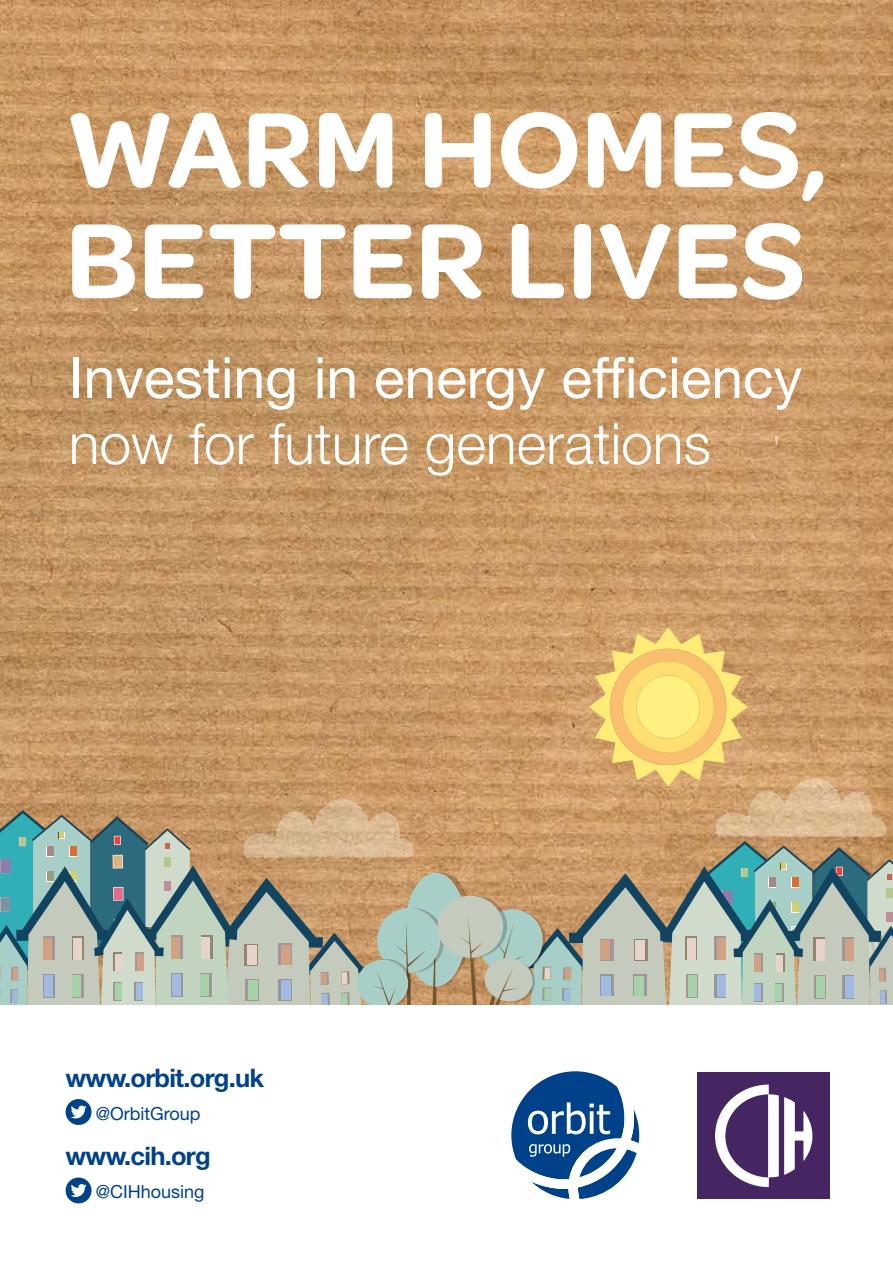
<style>
.page{position:relative;width:893px;height:1263px;background:#fff}
.page>*{position:absolute;margin:0;border:0;box-sizing:border-box;transform-origin:0 0}
.t1{font:600 114px/111px "Omnes";color:#fff}
.t2{font:57px "Helvetica Neue";color:#fff}
.t3{font:300 57px "Helvetica Neue LT Std";color:#fff}
.t4{font:700 25.5px "Helvetica Neue LT Std";letter-spacing:-.03em;color:#004289}
.t5{font:18px "Helvetica Neue LT Std";color:#004289}
</style>
<div class="page">
<img style="left:0;top:0;width:893px;height:627px">
<svg style="left:0;top:627px;width:893px;height:378px;background:#bca67f"></svg>
<div style="left:66px;top:1099px;width:26px;height:26px;background:#004289;border-radius:50%"></div>
<svg style="left:71px;top:1105px;width:16px;height:13px"></svg>
<div style="left:66px;top:1177px;width:26px;height:26px;background:#004289;border-radius:50%"></div>
<svg style="left:71px;top:1184px;width:16px;height:13px"></svg>
<div style="left:697px;top:1072px;width:133px;height:127px;background:#462563"></div>
<svg style="left:715px;top:1084px;width:97px;height:103px"></svg>
<svg style="left:511px;top:1071px;width:128px;height:128px"></svg>
<h1 class="t1" style="left:66px;top:88px;width:764px">WARM HOMES,<br>BETTER LIVES</h1>
<p class="t2" style="left:69px;top:337px;width:735px">Investing in energy efficiency</p>
<p class="t3" style="left:69px;top:409px;width:643px">now for future generations</p>
<p class="t4" style="left:66px;top:1061px;width:200px">www.orbit.org.uk</p>
<p class="t5" style="left:96px;top:1102px;width:106px">@OrbitGroup</p>
<p class="t4" style="left:66px;top:1140px;width:147px">www.cih.org</p>
<p class="t5" style="left:96px;top:1181px;width:110px">@CIHhousing</p>
</div>
